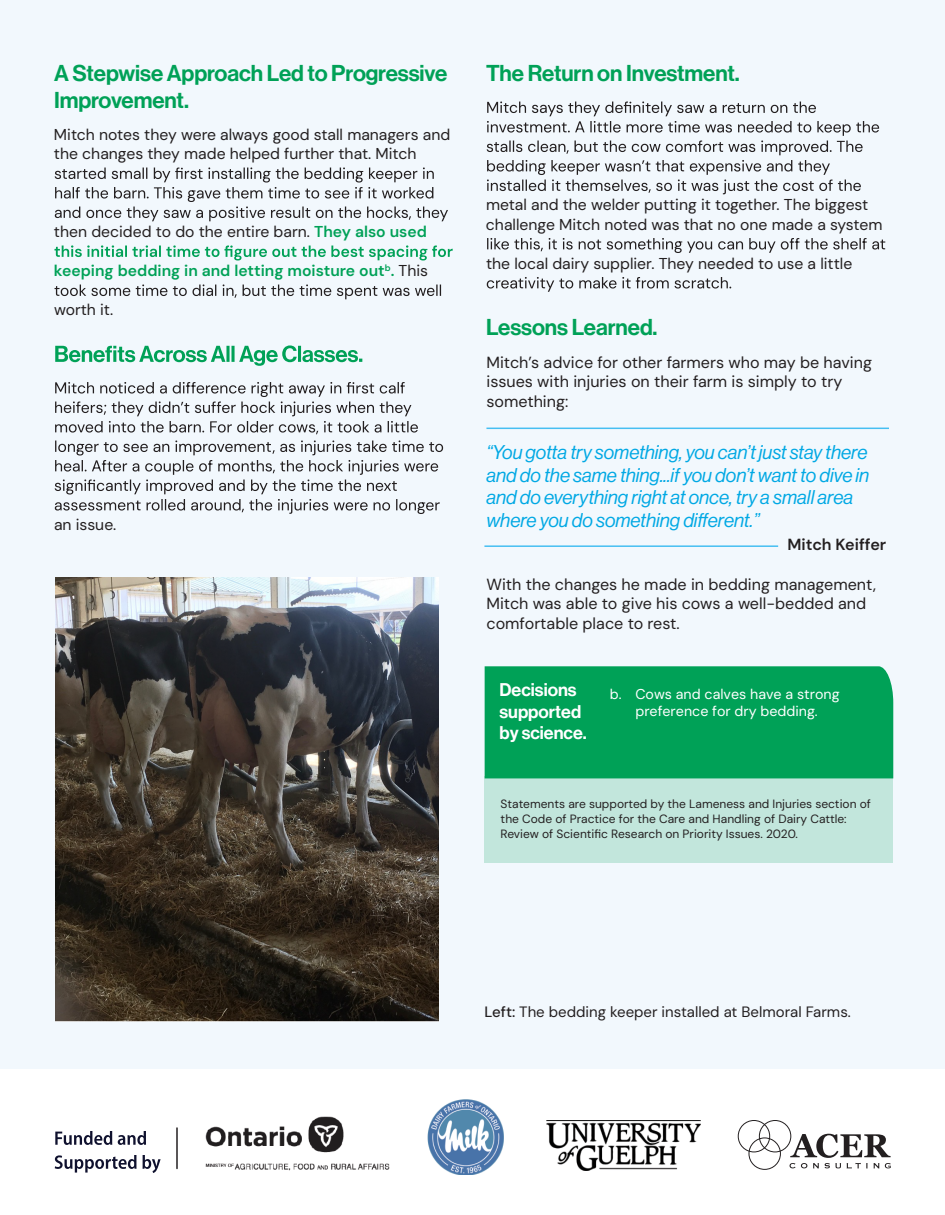
<style>
.page{position:relative;width:945px;height:1215px;background:#fff}
.page>*{position:absolute;margin:0;border:0;box-sizing:border-box;transform-origin:0 0}
.t1{font:22.5px/27px "Neue Haas Display Mediu";letter-spacing:-.005em;color:#00a157}
.t2{font:italic 19.5px/22.5px "Neue Haas Display";color:#00a8e4}
.t3{font:18px/21.6px "Neue Haas Display Mediu";color:#fff}
.t4{font:16.2px/19.5px "DM Sans";color:#231f20}
.t5{font:600 16.2px "DM Sans";color:#231f20}
.t6{font:15.75px/19.5px "DM Sans 18 pt";color:#231f20}
.t7{font:600 15.75px "DM Sans";color:#00a157}
.t8{font:15px "DM Sans";color:#231f20}
.t9{font:14.25px/17.1px "DM Sans";color:#fff;text-align:center}
.t10{font:12px/15px "DM Sans";color:#231f20}
.s1{font-family:"DM Sans";font-weight:600;color:#00a157}
.s2{font-family:"DM Sans 18 pt";font-weight:400;color:#231f20}
.s3{font-weight:500}
</style>
<div class="page">
<div style="left:0;top:0;width:945px;height:1068px;background:#f2f8fd"></div>
<svg style="left:55px;top:167px;width:393px;height:54px"></svg>
<svg style="left:54px;top:245px;width:399px;height:16px"></svg>
<svg style="left:55px;top:284px;width:386px;height:15px"></svg>
<svg style="left:55px;top:345px;width:307px;height:21px"></svg>
<svg style="left:55px;top:382px;width:363px;height:52px"></svg>
<svg style="left:55px;top:440px;width:388px;height:74px"></svg>
<svg style="left:487px;top:101px;width:392px;height:93px"></svg>
<svg style="left:487px;top:238px;width:398px;height:15px"></svg>
<svg style="left:487px;top:277px;width:244px;height:15px"></svg>
<img style="left:205px;top:1116px;width:185px;height:55px">
<img style="left:427px;top:1099px;width:76px;height:76px">
<img style="left:547px;top:1120px;width:154px;height:50px">
<div style="left:738px;top:1120px;width:32px;height:32px;border:1px solid #231f20;border-radius:50%"></div>
<div style="left:749px;top:1138px;width:32px;height:32px;border:1px solid #231f20;border-radius:50%"></div>
<div style="left:759px;top:1120px;width:32px;height:32px;border:1px solid #231f20;border-radius:50%"></div>
<svg style="left:790px;top:1134px;width:101px;height:35px"></svg>
<svg style="left:55px;top:1131px;width:91px;height:14px"></svg>
<svg style="left:55px;top:1155px;width:106px;height:18px"></svg>
<hr style="left:176px;top:1128px;width:2px;height:40px;background:#231f20">
<div style="left:485px;top:666px;width:408px;height:110px;background:#00a157"></div>
<div style="left:485px;top:776px;width:408px;height:86px;background:#c2e6dc"></div>
<img style="left:56px;top:578px;width:382px;height:444px">
<hr style="left:486px;top:428px;width:403px;height:1px;background:#46bff2">
<hr style="left:484px;top:545px;width:294px;height:2px;background:#46bff2">
<h1 class="t1" style="left:54px;top:60px;width:395px">A Stepwise Approach Led to Progressive<br>Improvement.</h1>
<p class="t6" style="left:54px;top:125px;width:398px">Mitch notes they were always good stall managers and the changes they made helped further that. Mitch</p>
<p class="t6" style="left:54px;top:222px;width:374px">then decided to do the entire barn. <span class="s1">They also used</span></p>
<p class="t7" style="left:54px;top:261px;width:376px">keeping bedding in and letting moisture out<sup>b</sup>. <span class="s2">This</span></p>
<p class="t6" style="left:54px;top:300px;width:61px">worth it.</p>
<p class="t6" style="left:54px;top:515px;width:64px">an issue.</p>
<h1 class="t1" style="left:486px;top:60px;width:255px">The Return on Investment.</h1>
<p class="t6" style="left:486px;top:195px;width:398px">metal and the welder putting it together. The biggest challenge Mitch noted was that no one made a system</p>
<p class="t6" style="left:486px;top:254px;width:368px">the local dairy supplier. They needed to use a little</p>
<h1 class="t1" style="left:486px;top:314px;width:173px">Lessons Learned.</h1>
<p class="t4" style="left:486px;top:352px;width:387px">Mitch’s advice for other farmers who may be having issues with injuries on their farm is simply to try something:</p>
<p class="t2" style="left:486px;top:441px;width:384px">“You gotta try something, you can’t just stay there and do the same thing...if you don’t want to dive in and do everything right at once, try a small area where you do something different.”</p>
<p class="t5" style="left:787px;top:534px;width:100px">Mitch Keiffer</p>
<p class="t4" style="left:486px;top:574px;width:391px">With the changes he made in bedding management,<br>Mitch was able to give his cows a well-bedded and comfortable place to rest.</p>
<p class="t3" style="left:500px;top:679px;width:89px">Decisions supported by science.</p>
<p class="t9" style="left:610px;top:685px;width:231px">b. Cows and calves have a strong preference for dry bedding.</p>
<p class="t10" style="left:501px;top:797px;width:372px">Statements are supported by the Lameness and Injuries section of the Code of Practice for the Care and Handling of Dairy Cattle:<br>Review of Scientific Research on Priority Issues. 2020.</p>
<p class="t8" style="left:484px;top:1002px;width:368px"><span class="s3">Left:</span> The bedding keeper installed at Belmoral Farms.</p>
</div>
